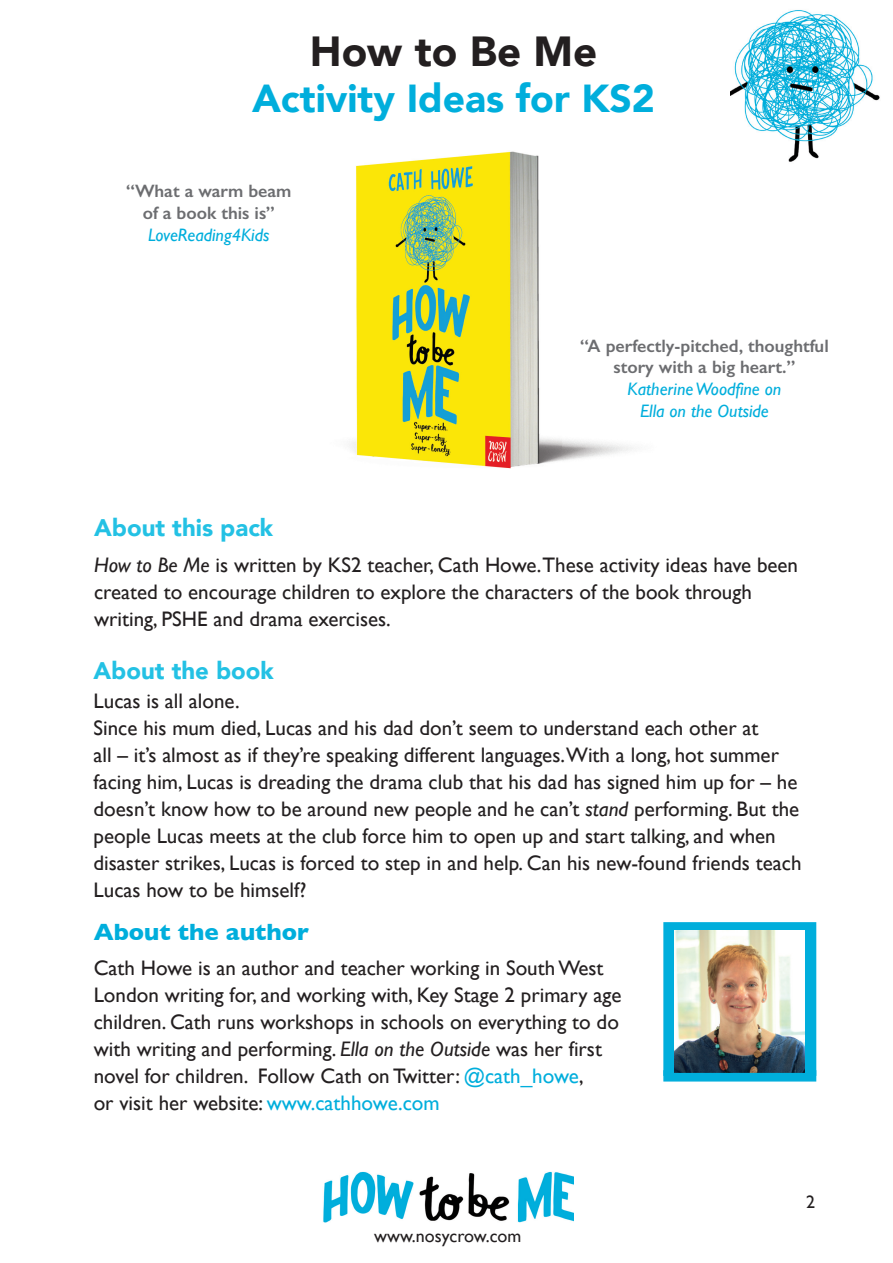
<style>
.page{position:relative;width:893px;height:1263px;background:#fff}
.page>*{position:absolute;margin:0;border:0;box-sizing:border-box;transform-origin:0 0}
.t1{font:900 42px "Avenir";color:#231f20}
.t2{font:900 39px "Avenir";color:#00aedc}
.t3{font:900 24px "Avenir";color:#23c1e4}
.t4{font:700 24px "Gill Sans";color:#00aedc}
.t5{font:21px/27px "Gill Sans";color:#231f20}
.t6{font:600 18px/21.6px "Gill Sans";color:#6c6d70;text-align:center}
.t7{font:italic 18px/21.6px "Gill Sans";color:#00aedc;text-align:center}
.t8{font:18px "Gill Sans";color:#231f20}
.s1{font-style:italic}
.s2{color:#00aedc}
</style>
<div class="page">
<img style="left:323px;top:1171px;width:251px;height:52px">
<img style="left:731px;top:10px;width:149px;height:152px">
<img style="left:349px;top:151px;width:284px;height:318px">
<div style="left:663px;top:1070px;width:153px;height:11px;background:#00aedc"></div>
<div style="left:665px;top:924px;width:150px;height:150px;background:#00aedc"></div>
<img style="left:675px;top:930px;width:130px;height:142px">
<div style="left:663px;top:922px;width:153px;height:154px;border:3px solid #00aedc"></div>
<h1 class="t1" style="left:310px;top:15px;width:289px">How to Be Me</h1>
<h2 class="t2" style="left:252px;top:65px;width:404px">Activity Ideas for KS2</h2>
<p class="t6" style="left:126px;top:180px;width:167px">“What a warm beam of a book this is”</p>
<p class="t7" style="left:148px;top:224px;width:123px">LoveReading4Kids</p>
<p class="t3" style="left:94px;top:507px;width:181px">About this pack</p>
<p class="t6" style="left:580px;top:335px;width:250px">“A perfectly-pitched, thoughtful story with a big heart.”</p>
<p class="t7" style="left:628px;top:378px;width:155px">Katherine Woodfine on<br>Ella on the Outside</p>
<p class="t5" style="left:94px;top:551px;width:705px"><span class="s1">How to Be Me</span> is written by KS2 teacher, Cath Howe.These activity ideas have been created to encourage children to explore the characters of the book through writing, PSHE and drama exercises.</p>
<p class="t3" style="left:94px;top:650px;width:182px">About the book</p>
<p class="t5" style="left:94px;top:687px;width:709px">Lucas is all alone.<br>Since his mum died, Lucas and his dad don’t seem to understand each other at<br>all – it’s almost as if they’re speaking different languages.With a long, hot summer facing him, Lucas is dreading the drama club that his dad has signed him up for – he doesn’t know how to be around new people and he can’t <span class="s1">stand</span> performing. But the people Lucas meets at the club force him to open up and start talking, and when disaster strikes, Lucas is forced to step in and help. Can his new-found friends teach Lucas how to be himself?</p>
<p class="t4" style="left:94px;top:913px;width:217px">About the author</p>
<p class="t5" style="left:94px;top:954px;width:529px">Cath Howe is an author and teacher working in South West London writing for, and working with, Key Stage 2 primary age children. Cath runs workshops in schools on everything to do with writing and performing. <span class="s1">Ella on the Outside</span> was her first novel for children. Follow Cath on Twitter: <span class="s2">@cath_howe</span>,<br>or visit her website: <span class="s2">www.cathhowe.com</span></p>
<p class="t8" style="left:374px;top:1225px;width:149px">www.nosycrow.com</p>
<p class="t8" style="left:806px;top:1191px;width:10px">2</p>
</div>
